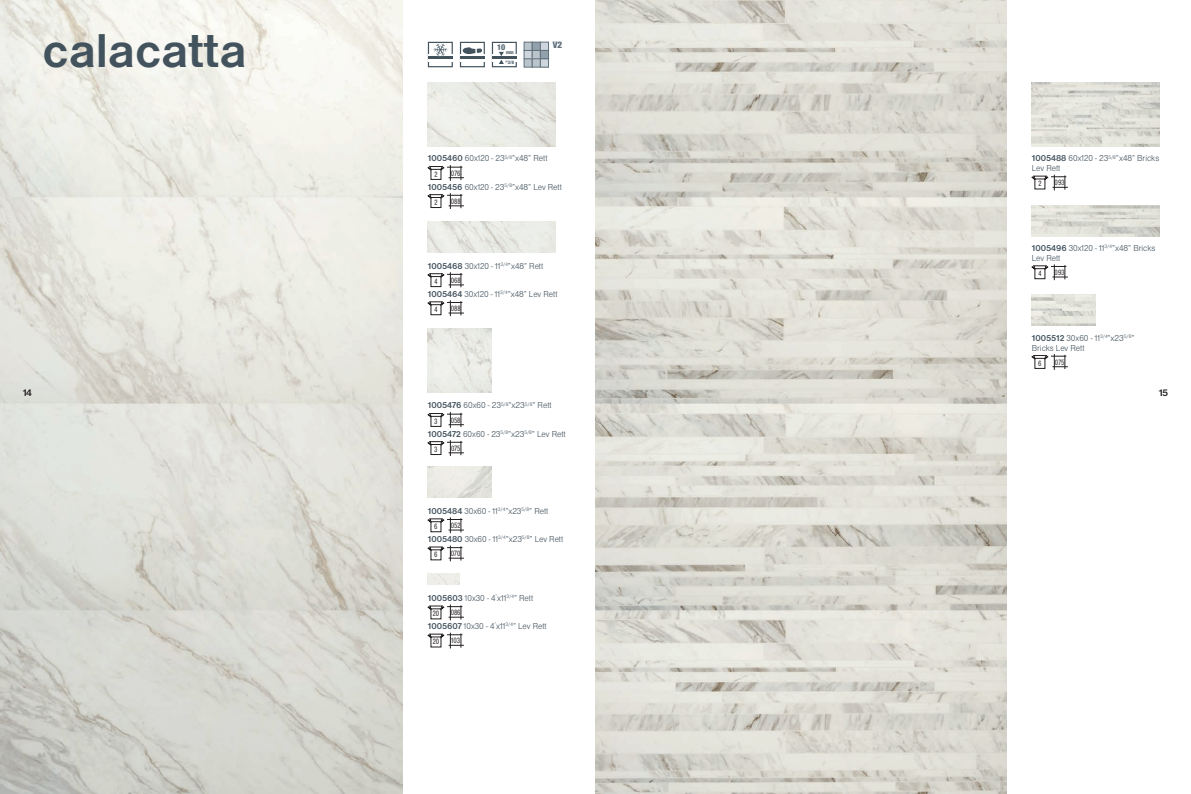
<style>
.page{position:relative;width:1191px;height:794px;background:#fff}
.page>*{position:absolute;margin:0;border:0;box-sizing:border-box;transform-origin:0 0}
.t1{font:700 49.3px "Nimbus San D";color:#43535e}
.t2{font:700 10px "Nimbus San D";color:#231f20}
.t3{font:9px/9.8px "Nimbus San D Ligh";color:#43535e;scale:.95 1}
.t4{font:900 condensed 9px "Helvetica Neue";color:#62727d}
.t5{font:condensed 8px "Nimbus San D";letter-spacing:-.005em;color:#231f20;scale:.9 1}
.t6{font:900 condensed 8px "Helvetica Neue";color:#62727d}
.t7{font:900 condensed 5px "Helvetica Neue";color:#62727d}
.t8{font:900 condensed 4.6px "Helvetica Neue";color:#62727d}
.s1{font-family:"Nimbus San D";font-weight:700}
</style>
<div class="page">
<img style="left:0;top:0;width:403px;height:794px">
<img style="left:595px;top:0;width:411px;height:794px">
<img style="left:428px;top:221px;width:127px;height:31px">
<img style="left:428px;top:328px;width:63px;height:64px">
<img style="left:428px;top:466px;width:63px;height:31px">
<img style="left:428px;top:573px;width:31px;height:12px">
<img style="left:1031px;top:205px;width:128px;height:31px">
<img style="left:1031px;top:295px;width:64px;height:31px">
<img style="left:428px;top:82px;width:127px;height:64px">
<img style="left:1031px;top:82px;width:128px;height:64px">
<div style="left:492px;top:42px;width:25px;height:25px;border:1px solid #43535e"></div>
<svg style="left:492px;top:54px;width:25px;height:7px"></svg>
<hr style="left:492px;top:57px;width:25px;height:2px;background:#43535e">
<svg style="left:499px;top:52px;width:5px;height:12px"></svg>
<svg style="left:463px;top:47px;width:19px;height:7px"></svg>
<div style="left:460px;top:42px;width:25px;height:25px;border:1px solid #43535e"></div>
<svg style="left:460px;top:54px;width:25px;height:7px"></svg>
<hr style="left:460px;top:57px;width:25px;height:2px;background:#43535e">
<div style="left:428px;top:42px;width:25px;height:25px;border:1px solid #43535e"></div>
<div style="left:428px;top:54px;width:25px;height:7px;background:#fff"></div>
<hr style="left:428px;top:57px;width:25px;height:2px;background:#43535e">
<svg style="left:430px;top:41px;width:21px;height:16px"></svg>
<div style="left:524px;top:42px;width:8px;height:8px;background:#bac4cb"></div>
<div style="left:524px;top:42px;width:8px;height:9px;border:1px solid #62727d"></div>
<div style="left:532px;top:42px;width:8px;height:8px;background:#92a1ab"></div>
<div style="left:532px;top:42px;width:8px;height:9px;border:1px solid #62727d"></div>
<div style="left:540px;top:42px;width:8px;height:8px;background:#ced5dc"></div>
<div style="left:540px;top:42px;width:9px;height:9px;border:1px solid #62727d"></div>
<div style="left:524px;top:50px;width:8px;height:9px;background:#ced5dc"></div>
<div style="left:524px;top:50px;width:8px;height:9px;border:1px solid #62727d"></div>
<div style="left:532px;top:50px;width:8px;height:9px;background:#bac4cb"></div>
<div style="left:532px;top:50px;width:8px;height:9px;border:1px solid #62727d"></div>
<div style="left:540px;top:50px;width:8px;height:9px;background:#92a1ab"></div>
<div style="left:540px;top:50px;width:9px;height:9px;border:1px solid #62727d"></div>
<div style="left:524px;top:59px;width:8px;height:8px;background:#bac4cb"></div>
<div style="left:524px;top:59px;width:8px;height:8px;border:1px solid #62727d"></div>
<div style="left:532px;top:59px;width:8px;height:8px;background:#bac4cb"></div>
<div style="left:532px;top:59px;width:8px;height:8px;border:1px solid #62727d"></div>
<div style="left:540px;top:59px;width:8px;height:8px;background:#ced5dc"></div>
<div style="left:540px;top:59px;width:9px;height:8px;border:1px solid #62727d"></div>
<svg style="left:428px;top:165px;width:36px;height:16px"></svg>
<svg style="left:428px;top:272px;width:36px;height:16px"></svg>
<svg style="left:428px;top:412px;width:36px;height:16px"></svg>
<svg style="left:428px;top:517px;width:36px;height:16px"></svg>
<svg style="left:428px;top:604px;width:36px;height:16px"></svg>
<svg style="left:428px;top:193px;width:36px;height:16px"></svg>
<svg style="left:428px;top:300px;width:36px;height:16px"></svg>
<svg style="left:428px;top:440px;width:36px;height:16px"></svg>
<svg style="left:428px;top:545px;width:36px;height:16px"></svg>
<svg style="left:428px;top:632px;width:36px;height:16px"></svg>
<svg style="left:1031px;top:264px;width:36px;height:16px"></svg>
<svg style="left:1031px;top:354px;width:36px;height:16px"></svg>
<svg style="left:1031px;top:175px;width:36px;height:15px"></svg>
<h1 class="t1" style="left:43px;top:23px;width:205px">calacatta</h1>
<p class="t6" style="left:497px;top:42px;width:10px">10</p>
<p class="t7" style="left:506px;top:50px;width:9px">mm</p>
<p class="t8" style="left:505px;top:59px;width:10px">”3/8</p>
<p class="t4" style="left:553px;top:40px;width:11px">V2</p>
<p class="t3" style="left:428px;top:153px;width:128px"><span class="s1">1005460</span> 60x120 - 23<sup>5/8</sup>”x48” Rett</p>
<p class="t5" style="left:434px;top:170px;width:5px">2</p>
<p class="t5" style="left:451px;top:169px;width:12px">076</p>
<p class="t3" style="left:428px;top:182px;width:143px"><span class="s1">1005456</span> 60x120 - 23<sup>5/8</sup>”x48” Lev Rett</p>
<p class="t5" style="left:434px;top:198px;width:5px">2</p>
<p class="t5" style="left:451px;top:197px;width:12px">088</p>
<p class="t3" style="left:428px;top:261px;width:123px"><span class="s1">1005468</span> 30x120 - 11<sup>3/4</sup>”x48” Rett</p>
<p class="t5" style="left:434px;top:277px;width:5px">4</p>
<p class="t5" style="left:451px;top:276px;width:13px">068</p>
<p class="t3" style="left:428px;top:289px;width:138px"><span class="s1">1005464</span> 30x120 - 11<sup>3/4</sup>”x48” Lev Rett</p>
<p class="t5" style="left:434px;top:305px;width:5px">4</p>
<p class="t5" style="left:451px;top:304px;width:12px">088</p>
<p class="t3" style="left:1031px;top:153px;width:136px"><span class="s1">1005488</span> 60x120 - 23<sup>5/8</sup>”x48” Bricks<br>Lev Rett</p>
<p class="t5" style="left:1038px;top:179px;width:5px">2</p>
<p class="t5" style="left:1054px;top:178px;width:13px">093</p>
<p class="t3" style="left:1031px;top:243px;width:131px"><span class="s1">1005496</span> 30x120 - 11<sup>3/4</sup>”x48” Bricks<br>Lev Rett</p>
<p class="t5" style="left:1038px;top:269px;width:5px">4</p>
<p class="t5" style="left:1054px;top:268px;width:13px">093</p>
<p class="t3" style="left:1031px;top:333px;width:110px"><span class="s1">1005512</span> 30x60 - 11<sup>3/4</sup>”x23<sup>5/8</sup>”<br>Bricks Lev Rett</p>
<p class="t5" style="left:1038px;top:358px;width:5px">6</p>
<p class="t5" style="left:1055px;top:358px;width:12px">075</p>
<p class="t2" style="left:23px;top:387px;width:11px">14</p>
<p class="t2" style="left:1158px;top:387px;width:11px">15</p>
<p class="t3" style="left:428px;top:400px;width:132px"><span class="s1">1005476</span> 60x60 - 23<sup>5/8</sup>”x23<sup>5/8</sup>” Rett</p>
<p class="t5" style="left:434px;top:416px;width:5px">3</p>
<p class="t5" style="left:451px;top:416px;width:12px">058</p>
<p class="t3" style="left:428px;top:428px;width:147px"><span class="s1">1005472</span> 60x60 - 23<sup>5/8</sup>”x23<sup>5/8</sup>” Lev Rett</p>
<p class="t5" style="left:434px;top:445px;width:5px">3</p>
<p class="t5" style="left:451px;top:444px;width:12px">075</p>
<p class="t3" style="left:428px;top:506px;width:128px"><span class="s1">1005484</span> 30x60 - 11<sup>3/4</sup>”x23<sup>5/8</sup>” Rett</p>
<p class="t5" style="left:434px;top:522px;width:5px">6</p>
<p class="t5" style="left:451px;top:521px;width:12px">052</p>
<p class="t3" style="left:428px;top:534px;width:144px"><span class="s1">1005480</span> 30x60 - 11<sup>3/4</sup>”x23<sup>5/8</sup>” Lev Rett</p>
<p class="t5" style="left:434px;top:550px;width:5px">6</p>
<p class="t5" style="left:451px;top:549px;width:12px">070</p>
<p class="t3" style="left:428px;top:593px;width:112px"><span class="s1">1005603</span> 10x30 - 4<sup>”</sup>x11<sup>3/4</sup>” Rett</p>
<p class="t3" style="left:428px;top:621px;width:127px"><span class="s1">1005607</span> 10x30 - 4<sup>”</sup>x11<sup>3/4</sup>” Lev Rett</p>
<p class="t5" style="left:433px;top:609px;width:9px">20</p>
<p class="t5" style="left:451px;top:608px;width:13px">086</p>
<p class="t5" style="left:433px;top:637px;width:9px">20</p>
<p class="t5" style="left:451px;top:636px;width:11px">103</p>
</div>
